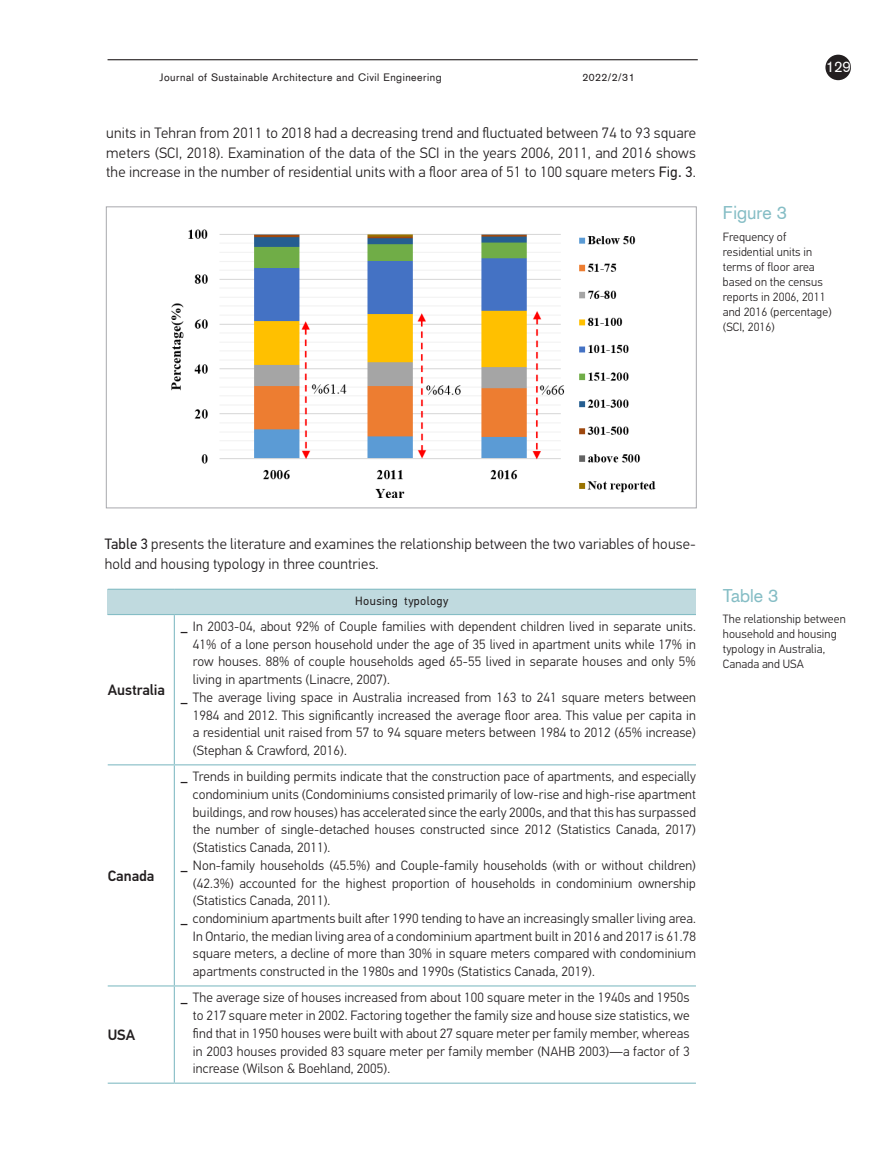
<style>
.page{position:relative;width:893px;height:1149px;background:#fff}
.page>*{position:absolute;margin:0;border:0;box-sizing:border-box;transform-origin:0 0}
.Fig_pav{font:18px "Akzidenz Grotesk";color:#85bdc5}
.t1{font:17.4px "Times New Roman";color:#000}
.pagrindinis{font:300 15px/19.5px "PF Din Text Pro";letter-spacing:.01em;color:#231f20;text-align:justify}
.t2{font:500 15px "PF Din Text Pro";color:#231f20}
.t3{font:15px "Akzidenz Grotesk";color:#fff}
.t4{font:300 13.5px/17.7px "PF Din Text Pro";letter-spacing:.01em;color:#231f20;text-align:justify}
.FIG_tekstas{font:300 12px/15px "PF Din Text Pro";letter-spacing:.01em;color:#231f20}
.Lenteles_galva{font:12px "PF Din Text Pro";letter-spacing:.03em;color:#231f20}
.t5{font:10.5px "Akzidenz Grotesk";letter-spacing:.05em;color:#231f20}
.s1{font-weight:400}
.s2{font-weight:700}
</style>
<div class="page">
<hr style="left:108px;top:59px;width:590px;height:1px;background:#231f20">
<div style="left:825px;top:55px;width:26px;height:25px;background:#231f20;border-radius:50%"></div>
<img style="left:171px;top:229px;width:485px;height:268px">
<div style="left:108px;top:589px;width:588px;height:25px;background:#c0dadf"></div>
<hr style="left:108px;top:588px;width:66px;height:1px;background:#85bdc5">
<hr style="left:174px;top:588px;width:522px;height:1px;background:#85bdc5">
<hr style="left:108px;top:613px;width:66px;height:2px;background:#85bdc5">
<hr style="left:174px;top:613px;width:522px;height:2px;background:#85bdc5">
<hr style="left:174px;top:615px;width:1px;height:149px;background:#85bdc5">
<hr style="left:108px;top:764px;width:66px;height:1px;background:#85bdc5">
<hr style="left:174px;top:764px;width:522px;height:1px;background:#85bdc5">
<hr style="left:174px;top:765px;width:1px;height:220px;background:#85bdc5">
<hr style="left:108px;top:985px;width:66px;height:1px;background:#85bdc5">
<hr style="left:174px;top:985px;width:522px;height:1px;background:#85bdc5">
<hr style="left:174px;top:986px;width:1px;height:96px;background:#85bdc5">
<hr style="left:108px;top:1082px;width:66px;height:1px;background:#85bdc5">
<hr style="left:174px;top:1082px;width:522px;height:1px;background:#85bdc5">
<p class="t5" style="left:159px;top:70px;width:284px">Journal of Sustainable Architecture and Civil Engineering</p>
<p class="t5" style="left:582px;top:70px;width:54px">2022/2/31</p>
<p class="t3" style="left:826px;top:56px;width:27px">129</p>
<p class="pagrindinis" style="left:106px;top:123px;width:591px">units in Tehran from 2011 to 2018 had a decreasing trend and fluctuated between 74 to 93 square meters (SCI, 2018). Examination of the data of the SCI in the years 2006, 2011, and 2016 shows the increase in the number of residential units with a floor area of 51 to 100 square meters <span class="s1">Fig. 3</span>.</p>
<p class="t1" style="left:69px;top:151px;width:723px">Tehran from 2011 to 2018 had a decreasing trend and fluctuated between 74 to 93 square meters (SCI,</p>
<p class="Fig_pav" style="left:723px;top:201px;width:66px">Figure 3</p>
<p class="FIG_tekstas" style="left:723px;top:229px;width:110px">Frequency of residential units in terms of floor area based on the census reports in 2006, 2011 and 2016 (percentage) (SCI, 2016)</p>
<p class="pagrindinis" style="left:105px;top:534px;width:593px"><span class="s1">Table 3</span> presents the literature and examines the relationship between the two variables of house&shy;hold and housing typology in three countries.</p>
<p class="Lenteles_galva" style="left:355px;top:593px;width:95px">Housing typology</p>
<p class="t2" style="left:108px;top:681px;width:59px">Australia</p>
<p class="t2" style="left:108px;top:866px;width:48px">Canada</p>
<p class="t2" style="left:108px;top:1025px;width:29px">USA</p>
<p class="t4" style="left:193px;top:617px;width:504px;text-indent:-12px"><span class="s2">_</span> In 2003-04, about 92% of Couple families with dependent children lived in separate units.<br>41% of a lone person household under the age of 35 lived in apartment units while 17% in row houses. 88% of couple households aged 65-55 lived in separate houses and only 5% living in apartments (Linacre, 2007).</p>
<p class="t4" style="left:193px;top:688px;width:504px;text-indent:-12px"><span class="s2">_</span> The average living space in Australia increased from 163 to 241 square meters between 1984 and 2012. This significantly increased the average floor area. This value per capita in a residential unit raised from 57 to 94 square meters between 1984 to 2012 (65% increase) (Stephan &amp; Crawford, 2016).</p>
<p class="t4" style="left:193px;top:767px;width:505px;text-indent:-12px"><span class="s2">_</span> Trends in building permits indicate that the construction pace of apartments, and especially condominium units (Condominiums consisted primarily of low-rise and high-rise apartment buildings, and row houses) has accelerated since the early 2000s, and that this has surpassed the number of single-detached houses constructed since 2012 (Statistics Canada, 2017) (Statistics Canada, 2011).</p>
<p class="t4" style="left:193px;top:856px;width:504px;text-indent:-12px"><span class="s2">_</span> Non-family households (45.5%) and Couple-family households (with or without children) (42.3%) accounted for the highest proportion of households in condominium ownership (Statistics Canada, 2011).</p>
<p class="t4" style="left:193px;top:909px;width:505px;text-indent:-12px"><span class="s2">_</span> condominium apartments built after 1990 tending to have an increasingly smaller living area.<br>In Ontario, the median living area of a condominium apartment built in 2016 and 2017 is 61.78 square meters, a decline of more than 30% in square meters compared with condominium apartments constructed in the 1980s and 1990s (Statistics Canada, 2019).</p>
<p class="t4" style="left:193px;top:988px;width:498px;text-indent:-12px"><span class="s2">_</span> The average size of houses increased from about 100 square meter in the 1940s and 1950s to 217 square meter in 2002. Factoring together the family size and house size statistics, we find that in 1950 houses were built with about 27 square meter per family member, whereas in 2003 houses provided 83 square meter per family member (NAHB 2003)—a factor of 3 increase (Wilson &amp; Boehland, 2005).</p>
<p class="Fig_pav" style="left:723px;top:583px;width:57px">Table 3</p>
<p class="FIG_tekstas" style="left:723px;top:611px;width:124px">The relationship between household and housing typology in Australia,<br>Canada and USA</p>
</div>
